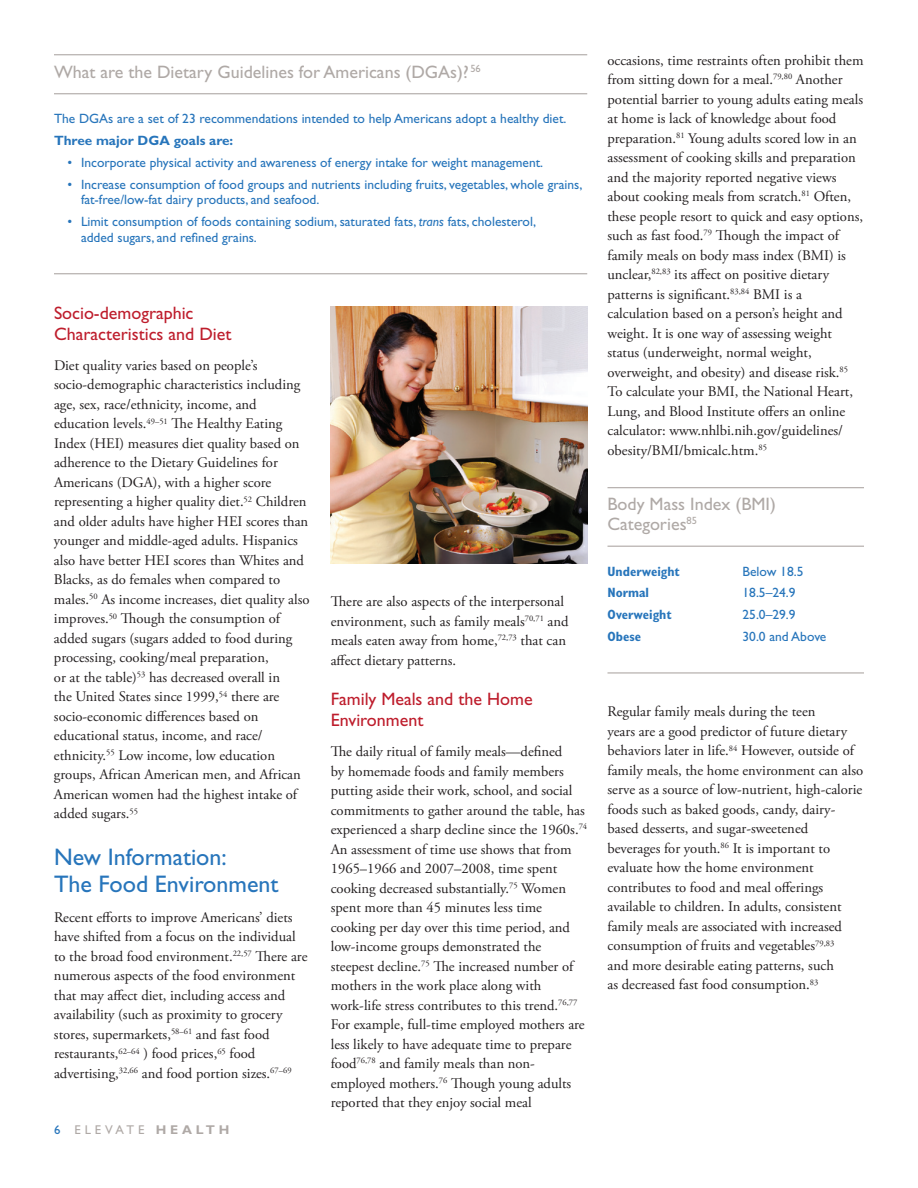
<style>
.page{position:relative;width:918px;height:1188px;background:#fff}
.page>*{position:absolute;margin:0;border:0;box-sizing:border-box;transform-origin:0 0}
.t1{font:24px/27px "Gill Sans Std";color:#2775bb}
.t2{font:18px/19.5px "Gill Sans Std";color:#afa9a6}
.t3{font:18px/21px "Gill Sans Std";color:#be1d2c}
.t4{font:14.7px/19.5px "Adobe Garamond Pro";color:#231f20}
.t5{font:13.5px/15.8px "Gill Sans Std";color:#2775bb}
.t6{font:700 condensed 13.5px "Gill Sans Std";color:#2775bb}
.t7{font:12.75px "Gill Sans Std";letter-spacing:.3em;color:#afa9a6}
.s1{font-weight:700}
.s2{font-style:italic}
.s3{color:#2775bb}
</style>
<div class="page">
<hr style="left:54px;top:54px;width:533px;height:1px;background:#afa9a6">
<hr style="left:54px;top:93px;width:533px;height:1px;background:#afa9a6">
<hr style="left:54px;top:273px;width:533px;height:1px;background:#afa9a6">
<hr style="left:608px;top:487px;width:256px;height:1px;background:#afa9a6">
<hr style="left:608px;top:546px;width:256px;height:1px;background:#afa9a6">
<hr style="left:608px;top:672px;width:256px;height:2px;background:#afa9a6">
<img style="left:331px;top:307px;width:256px;height:256px">
<p class="t2" style="left:54px;top:62px;width:428px">What are the Dietary Guidelines for americans (DGas)? <sup>56</sup></p>
<p class="t5" style="left:54px;top:108px;width:514px;line-height:21.8px">the DGas are a set of 23 recommendations intended to help americans adopt a healthy diet.<br><span class="s1">Three major DGA goals are:</span></p>
<p class="t5" style="left:68px;top:154px;width:477px">• Incorporate physical activity and awareness of energy intake for weight management.</p>
<p class="t5" style="left:81px;top:176px;width:503px;text-indent:-14px">• Increase consumption of food groups and nutrients including fruits, vegetables, whole grains, fat-free/low-fat dairy products, and seafood.</p>
<p class="t5" style="left:81px;top:214px;width:456px;text-indent:-14px">• limit consumption of foods containing sodium, saturated fats, <span class="s2">trans</span> fats, cholesterol, added sugars, and refined grains.</p>
<h3 class="t3" style="left:54px;top:303px;width:179px">Socio-demographic<br>Characteristics and Diet</h3>
<p class="t4" style="left:54px;top:356px;width:257px">Diet quality varies based on people’s socio-demographic characteristics including age, sex, race/ethnicity, income, and education levels.<sup>49–51</sup> The Healthy Eating Index (HEI) measures diet quality based on adherence to the Dietary Guidelines for Americans (DGA), with a higher score representing a higher quality diet.<sup>52</sup> Children and older adults have higher HEI scores than younger and middle-aged adults. Hispanics also have better HEI scores than Whites and Blacks, as do females when compared to males.<sup>50</sup> As income increases, diet quality also improves.<sup>50</sup> Though the consumption of added sugars (sugars added to food during processing, cooking/meal preparation,<br>or at the table)<sup>53</sup> has decreased overall in<br>the United States since 1999,<sup>54</sup> there are socio-economic differences based on educational status, income, and race/ ethnicity.<sup>55</sup> Low income, low education groups, African American men, and African American women had the highest intake of added sugars.<sup>55</sup></p>
<h2 class="t1" style="left:54px;top:844px;width:226px">New Information:<br>the Food Environment</h2>
<p class="t4" style="left:54px;top:908px;width:255px">Recent efforts to improve Americans’ diets have shifted from a focus on the individual to the broad food environment.<sup>22,57</sup> There are numerous aspects of the food environment that may affect diet, including access and availability (such as proximity to grocery stores, supermarkets,<sup>58–61</sup> and fast food restaurants,<sup>62–64</sup> ) food prices,<sup>65</sup> food advertising,<sup>32,66</sup> and food portion sizes.<sup>67–69</sup></p>
<p class="t7" style="left:54px;top:1122px;width:177px"><span class="s3">6</span> ElEvatE <span class="s1">HEALTH</span></p>
<p class="t4" style="left:331px;top:592px;width:239px">There are also aspects of the interpersonal environment, such as family meals<sup>70,71</sup> and meals eaten away from home,<sup>72,73</sup> that can affect dietary patterns.</p>
<h3 class="t3" style="left:331px;top:689px;width:203px">Family Meals and the Home<br>Environment</h3>
<p class="t4" style="left:331px;top:742px;width:258px">The daily ritual of family meals—defined<br>by homemade foods and family members putting aside their work, school, and social commitments to gather around the table, has experienced a sharp decline since the 1960s.<sup>74<br></sup>An assessment of time use shows that from 1965–1966 and 2007–2008, time spent cooking decreased substantially.<sup>75</sup> Women spent more than 45 minutes less time cooking per day over this time period, and low-income groups demonstrated the steepest decline.<sup>75</sup> The increased number of mothers in the work place along with work-life stress contributes to this trend.<sup>76,77<br></sup>For example, full-time employed mothers are less likely to have adequate time to prepare food<sup>76,78</sup> and family meals than non&shy;employed mothers.<sup>76</sup> Though young adults reported that they enjoy social meal</p>
<p class="t4" style="left:607px;top:51px;width:258px">occasions, time restraints often prohibit them from sitting down for a meal.<sup>79,80</sup> Another potential barrier to young adults eating meals at home is lack of knowledge about food preparation.<sup>81</sup> Young adults scored low in an assessment of cooking skills and preparation and the majority reported negative views about cooking meals from scratch.<sup>81</sup> Often, these people resort to quick and easy options, such as fast food.<sup>79</sup> Though the impact of family meals on body mass index (BMI) is unclear,<sup>82,83</sup> its affect on positive dietary patterns is significant.<sup>83,84</sup> BMI is a calculation based on a person’s height and weight. It is one way of assessing weight status (underweight, normal weight, overweight, and obesity) and disease risk.<sup>85<br></sup>To calculate your BMI, the National Heart, Lung, and Blood Institute offers an online calculator: www.nhlbi.nih.gov/guidelines/ obesity/BMI/bmicalc.htm.<sup>85</sup></p>
<p class="t2" style="left:608px;top:495px;width:170px">Body Mass Index (BMI)<br>Categories<sup>85</sup></p>
<p class="t6" style="left:608px;top:563px;width:74px">Underweight</p>
<p class="t5" style="left:742px;top:563px;width:63px">Below 18.5</p>
<p class="t6" style="left:608px;top:585px;width:43px">Normal</p>
<p class="t5" style="left:742px;top:585px;width:55px">18.5–24.9</p>
<p class="t6" style="left:608px;top:607px;width:66px">Overweight</p>
<p class="t5" style="left:742px;top:607px;width:55px">25.0–29.9</p>
<p class="t6" style="left:608px;top:628px;width:35px">Obese</p>
<p class="t5" style="left:742px;top:629px;width:85px">30.0 and above</p>
<p class="t4" style="left:607px;top:702px;width:257px">Regular family meals during the teen<br>years are a good predictor of future dietary behaviors later in life.<sup>84</sup> However, outside of family meals, the home environment can also serve as a source of low-nutrient, high-calorie foods such as baked goods, candy, dairy&shy;based desserts, and sugar-sweetened beverages for youth.<sup>86</sup> It is important to evaluate how the home environment contributes to food and meal offerings available to children. In adults, consistent family meals are associated with increased consumption of fruits and vegetables<sup>79,83<br></sup>and more desirable eating patterns, such<br>as decreased fast food consumption.<sup>83</sup></p>
</div>
